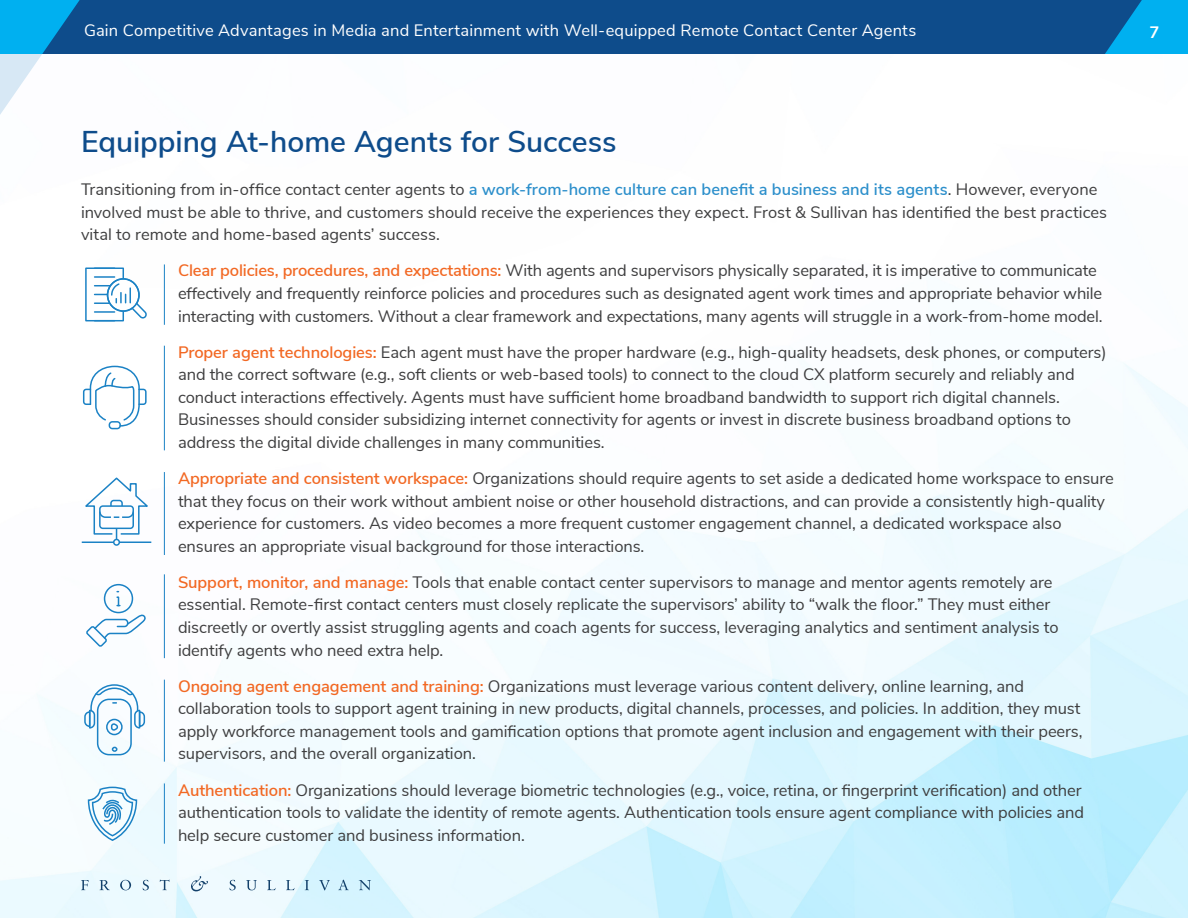
<style>
.page{position:relative;width:1188px;height:918px;background:#fff}
.page>*{position:absolute;margin:0;border:0;box-sizing:border-box;transform-origin:0 0}
.BR__1st_Lvl_Header{font:600 30px "Nunito Sans";color:#0e4c8b}
.BR__Body_Text{font:16.5px/22.5px "Nunito Sans";letter-spacing:-.005em;color:#3e3e3f}
.t1{font:16.5px "Nunito Sans";letter-spacing:.01em;color:#fff}
.t2{font:700 16.5px "Nunito Sans";color:#fff}
.s1{font-weight:600;color:#2c8fcb}
.s2{font-weight:600;color:#f26823}
</style>
<div class="page">
<img style="left:0;top:264px;width:1188px;height:654px">
<div style="left:97px;top:0;width:1008px;height:54px;background:#0e4c8b"></div>
<svg style="left:1105px;top:0;width:83px;height:54px;background:#0399d9"></svg>
<svg style="left:81px;top:880px;width:8px;height:10px"></svg>
<svg style="left:100px;top:880px;width:10px;height:10px"></svg>
<svg style="left:120px;top:880px;width:11px;height:10px"></svg>
<svg style="left:143px;top:880px;width:6px;height:10px"></svg>
<svg style="left:160px;top:880px;width:9px;height:10px"></svg>
<svg style="left:229px;top:880px;width:7px;height:10px"></svg>
<svg style="left:246px;top:880px;width:11px;height:10px"></svg>
<svg style="left:267px;top:880px;width:9px;height:10px"></svg>
<svg style="left:286px;top:880px;width:9px;height:10px"></svg>
<svg style="left:305px;top:880px;width:4px;height:10px"></svg>
<svg style="left:319px;top:880px;width:11px;height:10px"></svg>
<svg style="left:338px;top:880px;width:11px;height:10px"></svg>
<svg style="left:359px;top:880px;width:12px;height:10px"></svg>
<svg style="left:191px;top:876px;width:17px;height:15px"></svg>
<svg style="left:0;top:0;width:97px;height:115px"></svg>
<svg style="left:87px;top:786px;width:51px;height:56px"></svg>
<div style="left:97px;top:699px;width:35px;height:56px;border:2px solid #1b82c5;border-radius:11px"></div>
<svg style="left:112px;top:747px;width:6px;height:5px"></svg>
<div style="left:106px;top:719px;width:17px;height:16px;border:2px solid #1b82c5;border-radius:50%"></div>
<svg style="left:83px;top:683px;width:63px;height:48px"></svg>
<div style="left:104px;top:584px;width:29px;height:29px;border:2px solid #1b82c5;border-radius:50%"></div>
<svg style="left:85px;top:591px;width:62px;height:57px"></svg>
<hr style="left:119px;top:542px;width:32px;height:1px;background:#1b82c5">
<hr style="left:82px;top:542px;width:32px;height:1px;background:#1b82c5">
<div style="left:113px;top:539px;width:7px;height:7px;border:2px solid #1b82c5;border-radius:50%"></div>
<svg style="left:82px;top:476px;width:69px;height:63px"></svg>
<svg style="left:82px;top:365px;width:65px;height:62px"></svg>
<div style="left:109px;top:421px;width:12px;height:8px;border:2px solid #1b82c5;border-radius:3px"></div>
<div style="left:86px;top:268px;width:37px;height:53px;background:#fff"></div>
<div style="left:85px;top:267px;width:39px;height:54px;border:2px solid #1b82c5"></div>
<hr style="left:95px;top:267px;width:20px;height:2px;background:#1b82c5">
<hr style="left:95px;top:276px;width:20px;height:2px;background:#1b82c5">
<svg style="left:108px;top:279px;width:31px;height:32px"></svg>
<div style="left:107px;top:278px;width:33px;height:34px;border:2px solid #1b82c5;border-radius:50%"></div>
<svg style="left:95px;top:282px;width:54px;height:39px"></svg>
<hr style="left:164px;top:783px;width:1px;height:61px;background:#1b82c5">
<hr style="left:164px;top:680px;width:1px;height:82px;background:#1b82c5">
<hr style="left:164px;top:574px;width:1px;height:84px;background:#1b82c5">
<hr style="left:164px;top:472px;width:1px;height:83px;background:#1b82c5">
<hr style="left:164px;top:346px;width:1px;height:104px;background:#1b82c5">
<hr style="left:164px;top:264px;width:1px;height:61px;background:#1b82c5">
<p class="t1" style="left:84px;top:18px;width:834px">Gain Competitive Advantages in Media and Entertainment with Well-equipped Remote Contact Center Agents</p>
<p class="t2" style="left:1150px;top:20px;width:11px">7</p>
<h1 class="BR__1st_Lvl_Header" style="left:81px;top:119px;width:537px">Equipping At-home Agents for Success</h1>
<p class="BR__Body_Text" style="left:81px;top:177px;width:1028px">Transitioning from in-office contact center agents to <span class="s1">a work-from-home culture can benefit a business and its agents</span>. However, everyone involved must be able to thrive, and customers should receive the experiences they expect. Frost &amp; Sullivan has identified the best practices vital to remote and home-based agents’ success.</p>
<p class="BR__Body_Text" style="left:178px;top:258px;width:926px"><span class="s2">Clear policies, procedures, and expectations:</span> With agents and supervisors physically separated, it is imperative to communicate effectively and frequently reinforce policies and procedures such as designated agent work times and appropriate behavior while interacting with customers. Without a clear framework and expectations, many agents will struggle in a work-from-home model.</p>
<p class="BR__Body_Text" style="left:178px;top:340px;width:930px"><span class="s2">Proper agent technologies:</span> Each agent must have the proper hardware (e.g., high-quality headsets, desk phones, or computers) and the correct software (e.g., soft clients or web-based tools) to connect to the cloud CX platform securely and reliably and conduct interactions effectively. Agents must have sufficient home broadband bandwidth to support rich digital channels.<br>Businesses should consider subsidizing internet connectivity for agents or invest in discrete business broadband options to address the digital divide challenges in many communities.</p>
<p class="BR__Body_Text" style="left:178px;top:466px;width:937px"><span class="s2">Appropriate and consistent workspace:</span> Organizations should require agents to set aside a dedicated home workspace to ensure that they focus on their work without ambient noise or other household distractions, and can provide a consistently high-quality experience for customers. As video becomes a more frequent customer engagement channel, a dedicated workspace also ensures an appropriate visual background for those interactions.</p>
<p class="BR__Body_Text" style="left:178px;top:570px;width:882px"><span class="s2">Support, monitor, and manage:</span> Tools that enable contact center supervisors to manage and mentor agents remotely are essential. Remote-first contact centers must closely replicate the supervisors’ ability to “walk the floor.” They must either discreetly or overtly assist struggling agents and coach agents for success, leveraging analytics and sentiment analysis to identify agents who need extra help.</p>
<p class="BR__Body_Text" style="left:178px;top:674px;width:906px"><span class="s2">Ongoing agent engagement and training:</span> Organizations must leverage various content delivery, online learning, and collaboration tools to support agent training in new products, digital channels, processes, and policies. In addition, they must apply workforce management tools and gamification options that promote agent inclusion and engagement with their peers, supervisors, and the overall organization.</p>
<p class="BR__Body_Text" style="left:178px;top:778px;width:908px"><span class="s2">Authentication:</span> Organizations should leverage biometric technologies (e.g., voice, retina, or fingerprint verification) and other authentication tools to validate the identity of remote agents. Authentication tools ensure agent compliance with policies and help secure customer and business information.</p>
</div>
